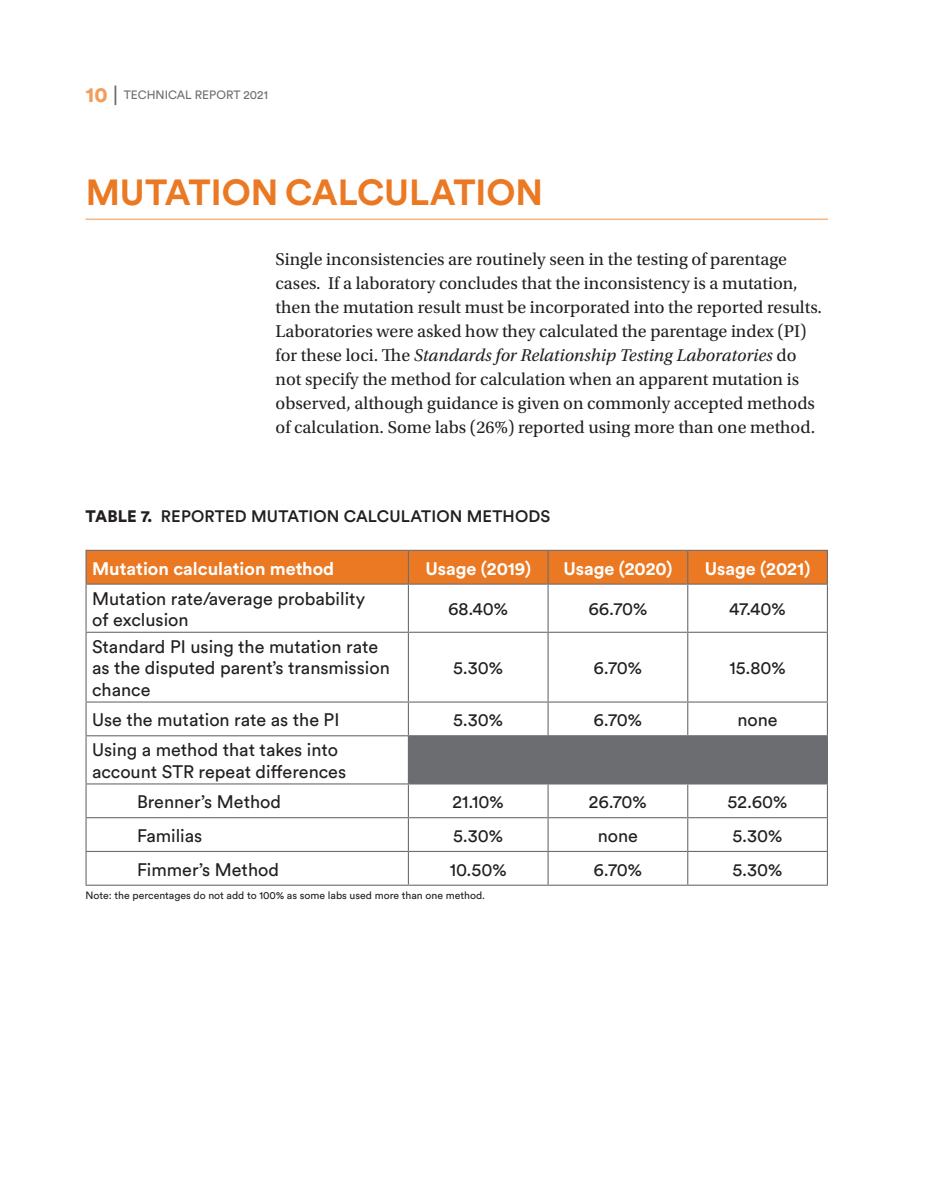
<style>
.page{position:relative;width:927px;height:1197px;background:#fff}
.page>*{position:absolute;margin:0;border:0;box-sizing:border-box;transform-origin:0 0}
.head{font:700 36px "Circular Std";color:#eb7923}
.Body{font:18px/24px "Utopia Std";color:#231f20}
.t1{font:18px/21.6px "Circular Std Book";color:#231f20}
.t2{font:700 18px "Circular Std";color:#fff}
.t3{font:500 16.5px "Circular Std";letter-spacing:.01em;color:#231f20}
.t4{font:12px "Circular Std Book";color:#6c6d70}
.t5{font:10.5px "Circular Std Book";color:#231f20}
.s1{font-family:"Circular Std Black";font-size:21px;color:#f29d5c}
.s2{font-size:21px}
.s3{font-style:italic}
.s4{font-family:"Circular Std Black";font-weight:400}
</style>
<div class="page">
<hr style="left:86px;top:219px;width:742px;height:1px;background:#f6b684">
<div style="left:87px;top:551px;width:740px;height:33px;background:#eb7923"></div>
<div style="left:409px;top:736px;width:418px;height:47px;background:#6c6d70"></div>
<hr style="left:86px;top:550px;width:322px;height:1px;background:#6c6d70">
<hr style="left:86px;top:551px;width:1px;height:33px;background:#6c6d70">
<hr style="left:408px;top:550px;width:140px;height:1px;background:#6c6d70">
<hr style="left:408px;top:551px;width:1px;height:33px;background:#6c6d70">
<hr style="left:548px;top:550px;width:140px;height:1px;background:#6c6d70">
<hr style="left:548px;top:551px;width:1px;height:33px;background:#6c6d70">
<hr style="left:688px;top:550px;width:140px;height:1px;background:#6c6d70">
<hr style="left:687px;top:551px;width:1px;height:33px;background:#6c6d70">
<hr style="left:827px;top:551px;width:1px;height:33px;background:#6c6d70">
<hr style="left:86px;top:584px;width:322px;height:1px;background:#6c6d70">
<hr style="left:86px;top:585px;width:1px;height:47px;background:#6c6d70">
<hr style="left:408px;top:584px;width:140px;height:1px;background:#6c6d70">
<hr style="left:408px;top:585px;width:1px;height:47px;background:#6c6d70">
<hr style="left:548px;top:584px;width:140px;height:1px;background:#6c6d70">
<hr style="left:548px;top:585px;width:1px;height:47px;background:#6c6d70">
<hr style="left:688px;top:584px;width:140px;height:1px;background:#6c6d70">
<hr style="left:687px;top:585px;width:1px;height:47px;background:#6c6d70">
<hr style="left:827px;top:585px;width:1px;height:47px;background:#6c6d70">
<hr style="left:86px;top:632px;width:322px;height:1px;background:#6c6d70">
<hr style="left:86px;top:633px;width:1px;height:68px;background:#6c6d70">
<hr style="left:408px;top:632px;width:140px;height:1px;background:#6c6d70">
<hr style="left:408px;top:633px;width:1px;height:68px;background:#6c6d70">
<hr style="left:548px;top:632px;width:140px;height:1px;background:#6c6d70">
<hr style="left:548px;top:633px;width:1px;height:68px;background:#6c6d70">
<hr style="left:688px;top:632px;width:140px;height:1px;background:#6c6d70">
<hr style="left:687px;top:633px;width:1px;height:68px;background:#6c6d70">
<hr style="left:827px;top:633px;width:1px;height:68px;background:#6c6d70">
<hr style="left:86px;top:701px;width:322px;height:2px;background:#6c6d70">
<hr style="left:86px;top:703px;width:1px;height:32px;background:#6c6d70">
<hr style="left:408px;top:701px;width:140px;height:2px;background:#6c6d70">
<hr style="left:408px;top:703px;width:1px;height:32px;background:#6c6d70">
<hr style="left:548px;top:701px;width:140px;height:2px;background:#6c6d70">
<hr style="left:548px;top:703px;width:1px;height:32px;background:#6c6d70">
<hr style="left:688px;top:701px;width:140px;height:2px;background:#6c6d70">
<hr style="left:687px;top:703px;width:1px;height:32px;background:#6c6d70">
<hr style="left:827px;top:703px;width:1px;height:32px;background:#6c6d70">
<hr style="left:86px;top:735px;width:322px;height:1px;background:#6c6d70">
<hr style="left:86px;top:736px;width:1px;height:47px;background:#6c6d70">
<hr style="left:408px;top:735px;width:140px;height:1px;background:#6c6d70">
<hr style="left:408px;top:736px;width:1px;height:47px;background:#6c6d70">
<hr style="left:548px;top:735px;width:140px;height:1px;background:#6c6d70">
<hr style="left:548px;top:736px;width:1px;height:47px;background:#6c6d70">
<hr style="left:688px;top:735px;width:140px;height:1px;background:#6c6d70">
<hr style="left:687px;top:736px;width:1px;height:47px;background:#6c6d70">
<hr style="left:827px;top:736px;width:1px;height:47px;background:#6c6d70">
<hr style="left:86px;top:783px;width:322px;height:2px;background:#6c6d70">
<hr style="left:86px;top:785px;width:1px;height:32px;background:#6c6d70">
<hr style="left:408px;top:783px;width:140px;height:2px;background:#6c6d70">
<hr style="left:408px;top:785px;width:1px;height:32px;background:#6c6d70">
<hr style="left:548px;top:783px;width:140px;height:2px;background:#6c6d70">
<hr style="left:548px;top:785px;width:1px;height:32px;background:#6c6d70">
<hr style="left:688px;top:783px;width:140px;height:2px;background:#6c6d70">
<hr style="left:687px;top:785px;width:1px;height:32px;background:#6c6d70">
<hr style="left:827px;top:785px;width:1px;height:32px;background:#6c6d70">
<hr style="left:86px;top:817px;width:322px;height:1px;background:#6c6d70">
<hr style="left:86px;top:818px;width:1px;height:33px;background:#6c6d70">
<hr style="left:408px;top:817px;width:140px;height:1px;background:#6c6d70">
<hr style="left:408px;top:818px;width:1px;height:33px;background:#6c6d70">
<hr style="left:548px;top:817px;width:140px;height:1px;background:#6c6d70">
<hr style="left:548px;top:818px;width:1px;height:33px;background:#6c6d70">
<hr style="left:688px;top:817px;width:140px;height:1px;background:#6c6d70">
<hr style="left:687px;top:818px;width:1px;height:33px;background:#6c6d70">
<hr style="left:827px;top:818px;width:1px;height:33px;background:#6c6d70">
<hr style="left:86px;top:851px;width:322px;height:1px;background:#6c6d70">
<hr style="left:86px;top:852px;width:1px;height:33px;background:#6c6d70">
<hr style="left:408px;top:851px;width:140px;height:1px;background:#6c6d70">
<hr style="left:408px;top:852px;width:1px;height:33px;background:#6c6d70">
<hr style="left:548px;top:851px;width:140px;height:1px;background:#6c6d70">
<hr style="left:548px;top:852px;width:1px;height:33px;background:#6c6d70">
<hr style="left:688px;top:851px;width:140px;height:1px;background:#6c6d70">
<hr style="left:687px;top:852px;width:1px;height:33px;background:#6c6d70">
<hr style="left:827px;top:852px;width:1px;height:33px;background:#6c6d70">
<hr style="left:86px;top:885px;width:322px;height:1px;background:#6c6d70">
<hr style="left:408px;top:885px;width:140px;height:1px;background:#6c6d70">
<hr style="left:548px;top:885px;width:140px;height:1px;background:#6c6d70">
<hr style="left:688px;top:885px;width:140px;height:1px;background:#6c6d70">
<p class="t4" style="left:86px;top:88px;width:184px"><span class="s1">10</span> <span class="s2">|</span> TECHNICAL REPORT 2021</p>
<p class="head" style="left:86px;top:169px;width:459px">MUTATION CALCULATION</p>
<p class="Body" style="left:276px;top:248px;width:548px">Single inconsistencies are routinely seen in the testing of parentage cases. If a laboratory concludes that the inconsistency is a mutation, then the mutation result must be incorporated into the reported results.<br>Laboratories were asked how they calculated the parentage index (PI) for these loci. The <span class="s3">Standards for Relationship Testing Laboratories</span> do not specify the method for calculation when an apparent mutation is observed, although guidance is given on commonly accepted methods of calculation. Some labs (26%) reported using more than one method.</p>
<p class="t3" style="left:86px;top:506px;width:466px"><span class="s4">TABLE 7.</span> REPORTED MUTATION CALCULATION METHODS</p>
<p class="t2" style="left:92px;top:557px;width:244px">Mutation calculation method</p>
<p class="t2" style="left:426px;top:557px;width:107px">Usage (2019)</p>
<p class="t2" style="left:563px;top:557px;width:110px">Usage (2020)</p>
<p class="t2" style="left:705px;top:557px;width:107px">Usage (2021)</p>
<p class="t1" style="left:92px;top:587px;width:275px">Mutation rate/average probability of exclusion</p>
<p class="t1" style="left:448px;top:598px;width:62px">68.40%</p>
<p class="t1" style="left:588px;top:598px;width:61px">66.70%</p>
<p class="t1" style="left:729px;top:598px;width:58px">47.40%</p>
<p class="t1" style="left:92px;top:636px;width:299px">Standard PI using the mutation rate as the disputed parent’s transmission chance</p>
<p class="t1" style="left:453px;top:657px;width:52px">5.30%</p>
<p class="t1" style="left:594px;top:657px;width:50px">6.70%</p>
<p class="t1" style="left:729px;top:657px;width:58px">15.80%</p>
<p class="t1" style="left:92px;top:709px;width:249px">Use the mutation rate as the PI</p>
<p class="t1" style="left:453px;top:709px;width:52px">5.30%</p>
<p class="t1" style="left:594px;top:709px;width:50px">6.70%</p>
<p class="t1" style="left:737px;top:709px;width:42px">none</p>
<p class="t1" style="left:92px;top:739px;width:256px">Using a method that takes into account STR repeat differences</p>
<p class="t1" style="left:137px;top:791px;width:146px">Brenner’s Method</p>
<p class="t1" style="left:453px;top:791px;width:53px">21.10%</p>
<p class="t1" style="left:589px;top:791px;width:60px">26.70%</p>
<p class="t1" style="left:728px;top:791px;width:61px">52.60%</p>
<p class="t1" style="left:137px;top:825px;width:67px">Familias</p>
<p class="t1" style="left:453px;top:825px;width:52px">5.30%</p>
<p class="t1" style="left:598px;top:825px;width:42px">none</p>
<p class="t1" style="left:733px;top:825px;width:52px">5.30%</p>
<p class="t1" style="left:137px;top:858px;width:143px">Fimmer’s Method</p>
<p class="t1" style="left:450px;top:858px;width:59px">10.50%</p>
<p class="t1" style="left:594px;top:858px;width:50px">6.70%</p>
<p class="t1" style="left:733px;top:858px;width:52px">5.30%</p>
<p class="t5" style="left:86px;top:888px;width:401px">Note: the percentages do not add to 100% as some labs used more than one method.</p>
</div>
